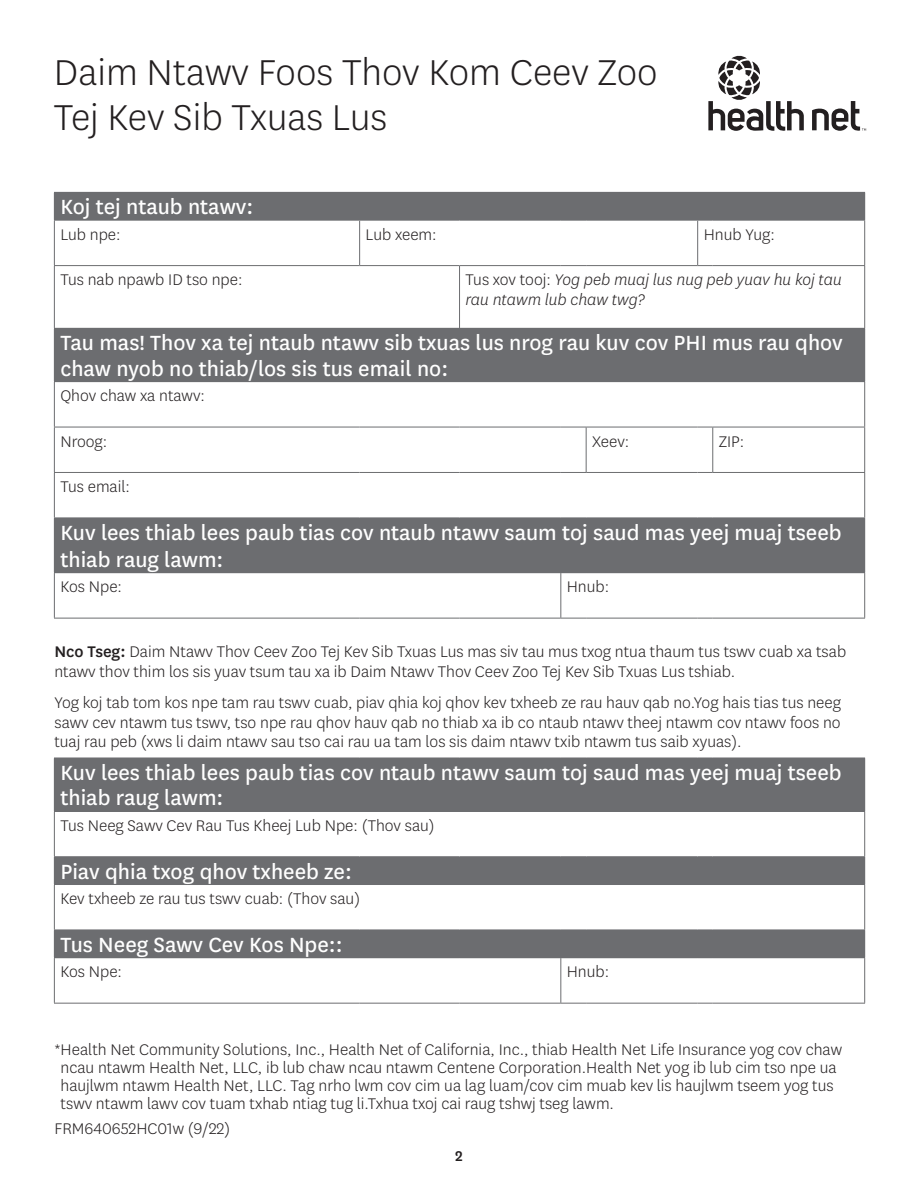
<style>
.page{position:relative;width:918px;height:1188px;background:#fff}
.page>*{position:absolute;margin:0;border:0;box-sizing:border-box;transform-origin:0 0}
.t1{font:300 42px/45px "Centene Sans";color:#231f20}
.t2{font:24px/25.5px "Centene Sans";color:#fff}
.t3{font:300 18px/19.5px "Centene Sans";color:#231f20}
.t4{font:italic 300 18px/19.5px "Centene Sans";color:#231f20}
.t5{font:500 16.5px "Centene Sans";color:#231f20}
.s1{font-style:normal}
.s2{font-weight:500}
</style>
<div class="page">
<div style="left:54px;top:328px;width:811px;height:54px;background:#6c6d70"></div>
<div style="left:54px;top:518px;width:811px;height:55px;background:#6c6d70"></div>
<div style="left:54px;top:758px;width:811px;height:53px;background:#6c6d70"></div>
<div style="left:54px;top:192px;width:811px;height:28px;background:#6c6d70"></div>
<hr style="left:54px;top:220px;width:306px;height:1px;background:#6c6d70">
<hr style="left:54px;top:221px;width:1px;height:44px;background:#6c6d70">
<hr style="left:360px;top:220px;width:100px;height:1px;background:#6c6d70">
<hr style="left:359px;top:221px;width:1px;height:44px;background:#6c6d70">
<hr style="left:460px;top:220px;width:101px;height:1px;background:#6c6d70">
<svg style="left:561px;top:220px;width:25px;height:1px"></svg>
<hr style="left:586px;top:220px;width:112px;height:1px;background:#6c6d70">
<svg style="left:698px;top:220px;width:15px;height:1px"></svg>
<hr style="left:697px;top:221px;width:1px;height:44px;background:#6c6d70">
<hr style="left:713px;top:220px;width:152px;height:1px;background:#6c6d70">
<hr style="left:864px;top:221px;width:1px;height:44px;background:#6c6d70">
<hr style="left:54px;top:265px;width:306px;height:1px;background:#6c6d70">
<hr style="left:54px;top:266px;width:1px;height:62px;background:#6c6d70">
<hr style="left:360px;top:265px;width:100px;height:1px;background:#6c6d70">
<hr style="left:460px;top:265px;width:101px;height:1px;background:#6c6d70">
<hr style="left:459px;top:266px;width:1px;height:62px;background:#6c6d70">
<svg style="left:561px;top:265px;width:25px;height:1px"></svg>
<hr style="left:586px;top:265px;width:112px;height:1px;background:#6c6d70">
<svg style="left:698px;top:265px;width:15px;height:1px"></svg>
<hr style="left:713px;top:265px;width:152px;height:1px;background:#6c6d70">
<hr style="left:864px;top:266px;width:1px;height:62px;background:#6c6d70">
<hr style="left:54px;top:382px;width:1px;height:45px;background:#6c6d70">
<hr style="left:864px;top:382px;width:1px;height:45px;background:#6c6d70">
<hr style="left:54px;top:427px;width:306px;height:1px;background:#6c6d70">
<hr style="left:54px;top:427px;width:1px;height:45px;background:#6c6d70">
<hr style="left:360px;top:427px;width:100px;height:1px;background:#6c6d70">
<hr style="left:460px;top:427px;width:101px;height:1px;background:#6c6d70">
<svg style="left:561px;top:427px;width:25px;height:1px"></svg>
<hr style="left:586px;top:427px;width:112px;height:1px;background:#6c6d70">
<hr style="left:586px;top:427px;width:1px;height:45px;background:#6c6d70">
<svg style="left:698px;top:427px;width:14px;height:1px"></svg>
<hr style="left:713px;top:427px;width:152px;height:1px;background:#6c6d70">
<hr style="left:712px;top:427px;width:1px;height:45px;background:#6c6d70">
<hr style="left:864px;top:427px;width:1px;height:45px;background:#6c6d70">
<hr style="left:54px;top:472px;width:306px;height:1px;background:#6c6d70">
<hr style="left:54px;top:473px;width:1px;height:45px;background:#6c6d70">
<hr style="left:360px;top:472px;width:100px;height:1px;background:#6c6d70">
<hr style="left:460px;top:472px;width:101px;height:1px;background:#6c6d70">
<svg style="left:561px;top:472px;width:25px;height:1px"></svg>
<hr style="left:586px;top:472px;width:112px;height:1px;background:#6c6d70">
<svg style="left:698px;top:472px;width:15px;height:1px"></svg>
<hr style="left:713px;top:472px;width:152px;height:1px;background:#6c6d70">
<hr style="left:864px;top:473px;width:1px;height:45px;background:#6c6d70">
<hr style="left:54px;top:573px;width:1px;height:45px;background:#6c6d70">
<hr style="left:560px;top:573px;width:1px;height:45px;background:#6c6d70">
<hr style="left:864px;top:573px;width:1px;height:45px;background:#6c6d70">
<hr style="left:54px;top:618px;width:306px;height:1px;background:#6c6d70">
<hr style="left:360px;top:618px;width:100px;height:1px;background:#6c6d70">
<hr style="left:460px;top:618px;width:101px;height:1px;background:#6c6d70">
<svg style="left:561px;top:618px;width:25px;height:1px"></svg>
<hr style="left:586px;top:618px;width:112px;height:1px;background:#6c6d70">
<svg style="left:698px;top:618px;width:15px;height:1px"></svg>
<hr style="left:713px;top:618px;width:152px;height:1px;background:#6c6d70">
<div style="left:54px;top:857px;width:811px;height:28px;background:#6c6d70"></div>
<div style="left:54px;top:930px;width:811px;height:28px;background:#6c6d70"></div>
<hr style="left:54px;top:811px;width:306px;height:1px;background:#6c6d70">
<hr style="left:54px;top:812px;width:1px;height:44px;background:#6c6d70">
<hr style="left:360px;top:811px;width:100px;height:1px;background:#6c6d70">
<hr style="left:460px;top:811px;width:101px;height:1px;background:#6c6d70">
<svg style="left:561px;top:811px;width:25px;height:1px"></svg>
<hr style="left:586px;top:811px;width:112px;height:1px;background:#6c6d70">
<svg style="left:698px;top:811px;width:15px;height:1px"></svg>
<hr style="left:713px;top:811px;width:152px;height:1px;background:#6c6d70">
<hr style="left:864px;top:812px;width:1px;height:44px;background:#6c6d70">
<hr style="left:54px;top:856px;width:306px;height:1px;background:#6c6d70">
<hr style="left:360px;top:856px;width:100px;height:1px;background:#6c6d70">
<hr style="left:460px;top:856px;width:101px;height:1px;background:#6c6d70">
<svg style="left:561px;top:856px;width:25px;height:1px"></svg>
<hr style="left:586px;top:856px;width:112px;height:1px;background:#6c6d70">
<svg style="left:698px;top:856px;width:15px;height:1px"></svg>
<hr style="left:713px;top:856px;width:152px;height:1px;background:#6c6d70">
<hr style="left:54px;top:885px;width:1px;height:45px;background:#6c6d70">
<hr style="left:864px;top:885px;width:1px;height:45px;background:#6c6d70">
<hr style="left:54px;top:958px;width:1px;height:45px;background:#6c6d70">
<hr style="left:560px;top:958px;width:1px;height:45px;background:#6c6d70">
<hr style="left:864px;top:958px;width:1px;height:45px;background:#6c6d70">
<hr style="left:54px;top:1003px;width:306px;height:1px;background:#6c6d70">
<hr style="left:360px;top:1003px;width:100px;height:1px;background:#6c6d70">
<hr style="left:460px;top:1003px;width:101px;height:1px;background:#6c6d70">
<svg style="left:561px;top:1003px;width:25px;height:1px"></svg>
<hr style="left:586px;top:1003px;width:112px;height:1px;background:#6c6d70">
<svg style="left:698px;top:1003px;width:15px;height:1px"></svg>
<hr style="left:713px;top:1003px;width:152px;height:1px;background:#6c6d70">
<svg style="left:708px;top:55px;width:96px;height:76px"></svg>
<svg style="left:812px;top:101px;width:54px;height:30px"></svg>
<h1 class="t1" style="left:54px;top:49px;width:605px">Daim Ntawv Foos Thov Kom Ceev Zoo<br>Tej Kev Sib Txuas Lus</h1>
<h3 class="t2" style="left:60px;top:193px;width:195px">Koj tej ntaub ntawv:</h3>
<p class="t3" style="left:60px;top:224px;width:62px">Lub npe:</p>
<p class="t3" style="left:366px;top:224px;width:73px">Lub xeem:</p>
<p class="t3" style="left:704px;top:224px;width:73px">Hnub Yug:</p>
<p class="t3" style="left:60px;top:269px;width:184px">Tus nab npawb ID tso npe:</p>
<p class="t4" style="left:466px;top:269px;width:378px"><span class="s1">Tus xov tooj:</span> Yog peb muaj lus nug peb yuav hu koj tau rau ntawm lub chaw twg?</p>
<h3 class="t2" style="left:60px;top:329px;width:784px">Tau mas! Thov xa tej ntaub ntawv sib txuas lus nrog rau kuv cov PHI mus rau qhov chaw nyob no thiab/los sis tus email no:</h3>
<p class="t3" style="left:60px;top:385px;width:146px">Qhov chaw xa ntawv:</p>
<p class="t3" style="left:60px;top:431px;width:48px">Nroog:</p>
<p class="t3" style="left:592px;top:431px;width:39px">Xeev:</p>
<p class="t3" style="left:719px;top:431px;width:27px">ZIP:</p>
<p class="t3" style="left:60px;top:476px;width:71px">Tus email:</p>
<h3 class="t2" style="left:60px;top:518px;width:783px;line-height:27px">Kuv lees thiab lees paub tias cov ntaub ntawv saum toj saud mas yeej muaj tseeb thiab raug lawm:</h3>
<p class="t3" style="left:60px;top:576px;width:63px">Kos Npe:</p>
<p class="t3" style="left:567px;top:576px;width:44px">Hnub:</p>
<p class="t3" style="left:54px;top:641px;width:793px"><span class="s2">Nco Tseg:</span> Daim Ntawv Thov Ceev Zoo Tej Kev Sib Txuas Lus mas siv tau mus txog ntua thaum tus tswv cuab xa tsab ntawv thov thim los sis yuav tsum tau xa ib Daim Ntawv Thov Ceev Zoo Tej Kev Sib Txuas Lus tshiab.</p>
<p class="t3" style="left:54px;top:692px;width:788px;text-align:justify">Yog koj tab tom kos npe tam rau tswv cuab, piav qhia koj qhov kev txheeb ze rau hauv qab no.Yog hais tias tus neeg sawv cev ntawm tus tswv, tso npe rau qhov hauv qab no thiab xa ib co ntaub ntawv theej ntawm cov ntawv foos no tuaj rau peb (xws li daim ntawv sau tso cai rau ua tam los sis daim ntawv txib ntawm tus saib xyuas).</p>
<h3 class="t2" style="left:60px;top:758px;width:783px">Kuv lees thiab lees paub tias cov ntaub ntawv saum toj saud mas yeej muaj tseeb thiab raug lawm:</h3>
<p class="t3" style="left:60px;top:815px;width:376px">Tus Neeg Sawv Cev Rau Tus Kheej Lub Npe: (Thov sau)</p>
<h3 class="t2" style="left:60px;top:857px;width:293px">Piav qhia txog qhov txheeb ze:</h3>
<p class="t3" style="left:60px;top:888px;width:301px">Kev txheeb ze rau tus tswv cuab: (Thov sau)</p>
<h3 class="t2" style="left:60px;top:930px;width:284px">Tus Neeg Sawv Cev Kos Npe::</h3>
<p class="t3" style="left:60px;top:961px;width:63px">Kos Npe:</p>
<p class="t3" style="left:567px;top:961px;width:44px">Hnub:</p>
<p class="t3" style="left:61px;top:1040px;width:783px;line-height:18px;text-indent:-6px">*Health Net Community Solutions, Inc., Health Net of California, Inc., thiab Health Net Life Insurance yog cov chaw ncau ntawm Health Net, LLC, ib lub chaw ncau ntawm Centene Corporation.Health Net yog ib lub cim tso npe ua haujlwm ntawm Health Net, LLC. Tag nrho lwm cov cim ua lag luam/cov cim muab kev lis haujlwm tseem yog tus tswv ntawm lawv cov tuam txhab ntiag tug li.Txhua txoj cai raug tshwj tseg lawm.</p>
<p class="t3" style="left:55px;top:1118px;width:177px">FRM640652HC01w (9/22)</p>
<p class="t5" style="left:455px;top:1145px;width:9px">2</p>
</div>
